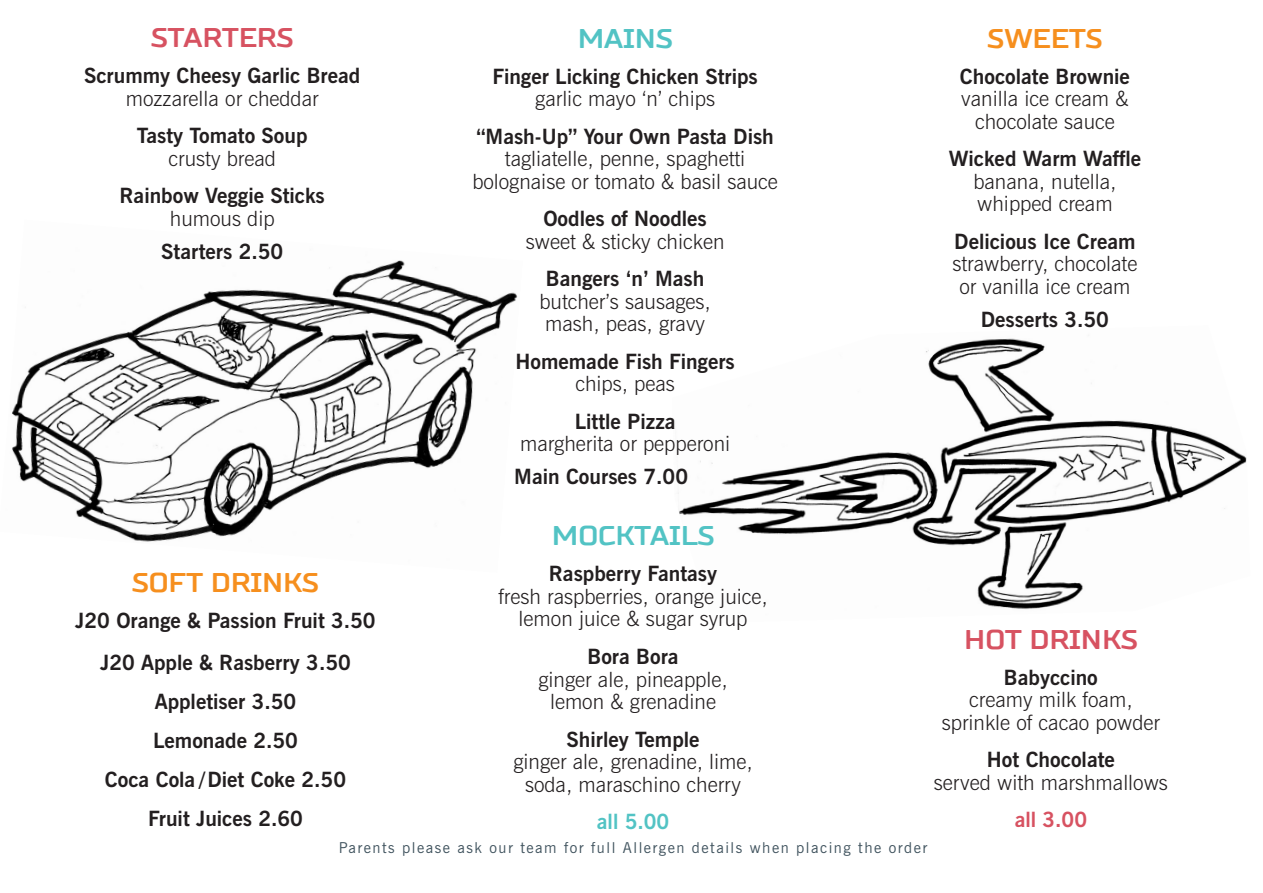
<style>
.page{position:relative;width:1263px;height:893px;background:#fff}
.page>*{position:absolute;margin:0;border:0;box-sizing:border-box;transform-origin:0 0}
.t1{font:700 27px "TT Russo Sans";color:#d75261}
.t2{font:700 27px "TT Russo Sans";color:#f68f1e}
.t3{font:700 27px "TT Russo Sans";color:#52c3c4}
.t4{font:300 21px/22.5px "News Gothic BT";color:#231f20;text-align:center}
.t5{font:700 21px/39px "News Gothic BT";color:#231f20;text-align:center}
.t6{font:700 21px "News Gothic BT";color:#d75261}
.t7{font:700 21px "News Gothic BT";color:#52c3c4}
.t8{font:15px "News Gothic BT";letter-spacing:.1em;color:#40535e}
</style>
<div class="page">
<img style="left:678px;top:338px;width:569px;height:271px">
<img style="left:12px;top:260px;width:506px;height:282px">
<p class="t1" style="left:151px;top:21px;width:144px">STARTERS</p>
<p class="t5" style="left:84px;top:58px;width:278px">Scrummy Cheesy Garlic Bread</p>
<p class="t4" style="left:126px;top:89px;width:194px">mozzarella or cheddar</p>
<p class="t5" style="left:137px;top:118px;width:172px">Tasty Tomato Soup</p>
<p class="t4" style="left:169px;top:149px;width:109px">crusty bread</p>
<p class="t5" style="left:120px;top:178px;width:207px">Rainbow Veggie Sticks</p>
<p class="t4" style="left:170px;top:209px;width:106px">humous dip</p>
<p class="t5" style="left:161px;top:234px;width:123px">Starters 2.50</p>
<p class="t3" style="left:578px;top:21px;width:97px">MAINS</p>
<p class="t5" style="left:492px;top:58px;width:267px">Finger Licking Chicken Strips</p>
<p class="t4" style="left:535px;top:89px;width:181px">garlic mayo ‘n’ chips</p>
<p class="t5" style="left:476px;top:118px;width:299px">“Mash-Up” Your Own Pasta Dish</p>
<p class="t4" style="left:472px;top:149px;width:307px">tagliatelle, penne, spaghetti bolognaise or tomato &amp; basil sauce</p>
<p class="t5" style="left:543px;top:201px;width:165px">Oodles of Noodles</p>
<p class="t4" style="left:526px;top:232px;width:200px">sweet &amp; sticky chicken</p>
<p class="t5" style="left:546px;top:261px;width:160px">Bangers ‘n’ Mash</p>
<p class="t4" style="left:539px;top:292px;width:173px;text-align:left">butcher’s sausages, mash, peas, gravy</p>
<p class="t5" style="left:515px;top:343px;width:221px">Homemade Fish Fingers</p>
<p class="t4" style="left:575px;top:374px;width:101px">chips, peas</p>
<p class="t5" style="left:575px;top:403px;width:102px">Little Pizza</p>
<p class="t4" style="left:520px;top:434px;width:212px">margherita or pepperoni</p>
<p class="t5" style="left:514px;top:459px;width:175px">Main Courses 7.00</p>
<p class="t2" style="left:987px;top:21px;width:116px">SWEETS</p>
<p class="t5" style="left:960px;top:58px;width:172px">Chocolate Brownie</p>
<p class="t4" style="left:961px;top:89px;width:169px">vanilla ice cream &amp; chocolate sauce</p>
<p class="t5" style="left:949px;top:141px;width:194px">Wicked Warm Waffle</p>
<p class="t4" style="left:973px;top:172px;width:145px;text-align:left">banana, nutella, whipped cream</p>
<p class="t5" style="left:954px;top:223px;width:183px">Delicious Ice Cream</p>
<p class="t4" style="left:952px;top:254px;width:186px">strawberry, chocolate or vanilla ice cream</p>
<p class="t5" style="left:981px;top:301px;width:130px">Desserts 3.50</p>
<p class="t3" style="left:552px;top:519px;width:164px">MOCKTAILS</p>
<p class="t5" style="left:549px;top:556px;width:170px">Raspberry Fantasy</p>
<p class="t4" style="left:498px;top:587px;width:271px">fresh raspberries, orange juice, lemon juice &amp; sugar syrup</p>
<p class="t5" style="left:587px;top:639px;width:93px">Bora Bora</p>
<p class="t4" style="left:538px;top:670px;width:191px">ginger ale, pineapple, lemon &amp; grenadine</p>
<p class="t5" style="left:566px;top:721px;width:135px">Shirley Temple</p>
<p class="t4" style="left:513px;top:752px;width:241px">ginger ale, grenadine, lime, soda, maraschino cherry</p>
<p class="t7" style="left:597px;top:814px;width:74px">all 5.00</p>
<p class="t8" style="left:339px;top:842px;width:590px">Parents please ask our team for full Allergen details when placing the order</p>
<p class="t2" style="left:132px;top:566px;width:188px">SOFT DRINKS</p>
<p class="t5" style="left:75px;top:601px;width:302px;line-height:42px">J20 Orange &amp; Passion Fruit 3.50<br>J20 Apple &amp; Rasberry 3.50</p>
<p class="t5" style="left:105px;top:684px;width:243px">Appletiser 3.50<br>Lemonade 2.50<br>Coca Cola /Diet Coke 2.50<br>Fruit Juices 2.60</p>
<p class="t1" style="left:964px;top:623px;width:175px">HOT DRINKS</p>
<p class="t5" style="left:1004px;top:660px;width:95px">Babyccino</p>
<p class="t4" style="left:942px;top:690px;width:220px">creamy milk foam, sprinkle of cacao powder</p>
<p class="t5" style="left:987px;top:742px;width:129px">Hot Chocolate</p>
<p class="t4" style="left:934px;top:773px;width:236px">served with marshmallows</p>
<p class="t6" style="left:1015px;top:812px;width:74px">all 3.00</p>
</div>
